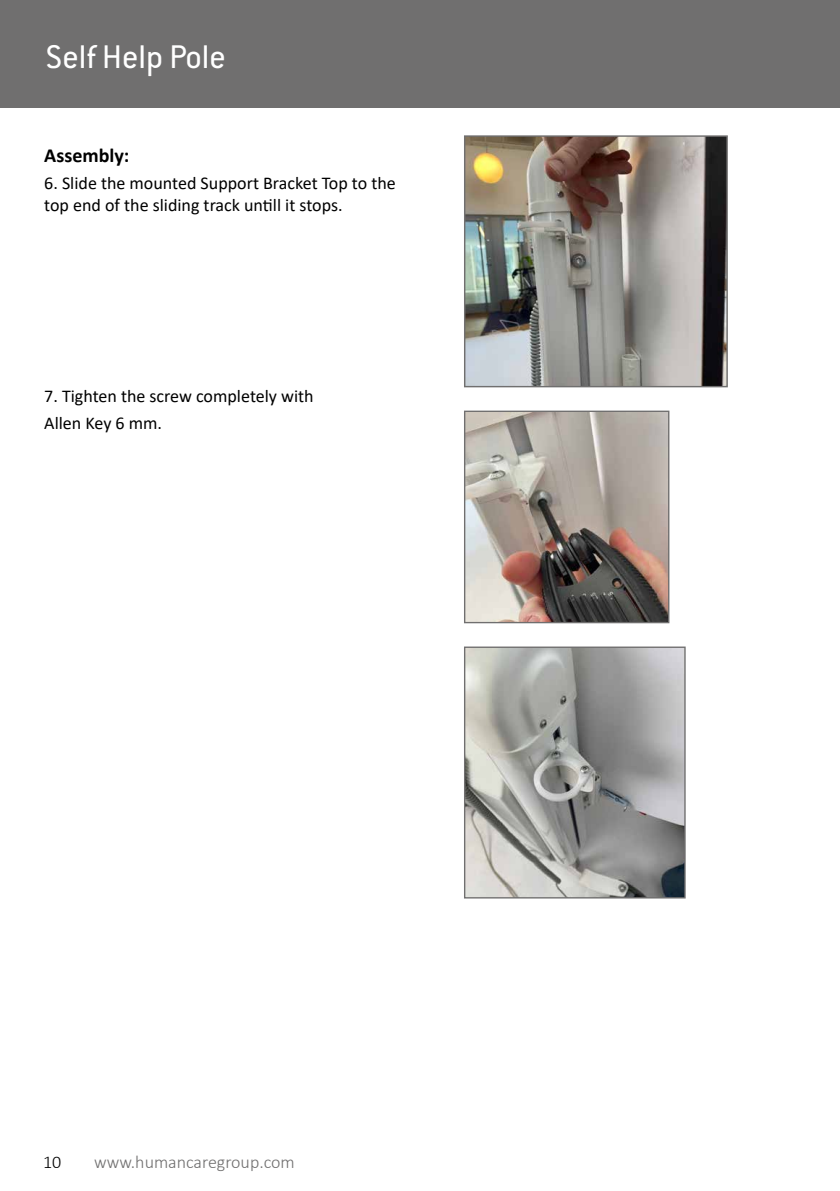
<style>
.page{position:relative;width:840px;height:1191px;background:#fff}
.page>*{position:absolute;margin:0;border:0;box-sizing:border-box;transform-origin:0 0}
.t1{font:36px "Conduit ITC";color:#fff}
.t2{font:700 20px "Calibri";color:#000}
.t3{font:18px/21.6px "Calibri";color:#000}
.t4{font:300 18px "Calibri";color:#706f6f}
.t5{font:300 18px "Calibri";color:#000}
</style>
<div class="page">
<div style="left:0;top:0;width:839px;height:108px;background:#706f6f"></div>
<img style="left:465px;top:137px;width:260px;height:248px">
<div style="left:463px;top:135px;width:264px;height:252px;border:1px solid #706f6f"></div>
<img style="left:465px;top:412px;width:202px;height:209px">
<div style="left:463px;top:410px;width:206px;height:213px;border:1px solid #706f6f"></div>
<img style="left:465px;top:648px;width:218px;height:248px">
<div style="left:463px;top:646px;width:222px;height:252px;border:1px solid #706f6f"></div>
<h1 class="t1" style="left:45px;top:35px;width:182px">Self Help Pole</h1>
<p class="t2" style="left:44px;top:141px;width:87px">Assembly:</p>
<p class="t3" style="left:44px;top:172px;width:353px">6. Slide the mounted Support Bracket Top to the top end of the sliding track untill it stops.</p>
<p class="t3" style="left:44px;top:382px;width:271px;line-height:27.2px">7. Tighten the screw completely with<br>Allen Key 6 mm.</p>
<p class="t5" style="left:43px;top:1151px;width:20px">10</p>
<p class="t4" style="left:94px;top:1151px;width:202px">www.humancaregroup.com</p>
</div>
